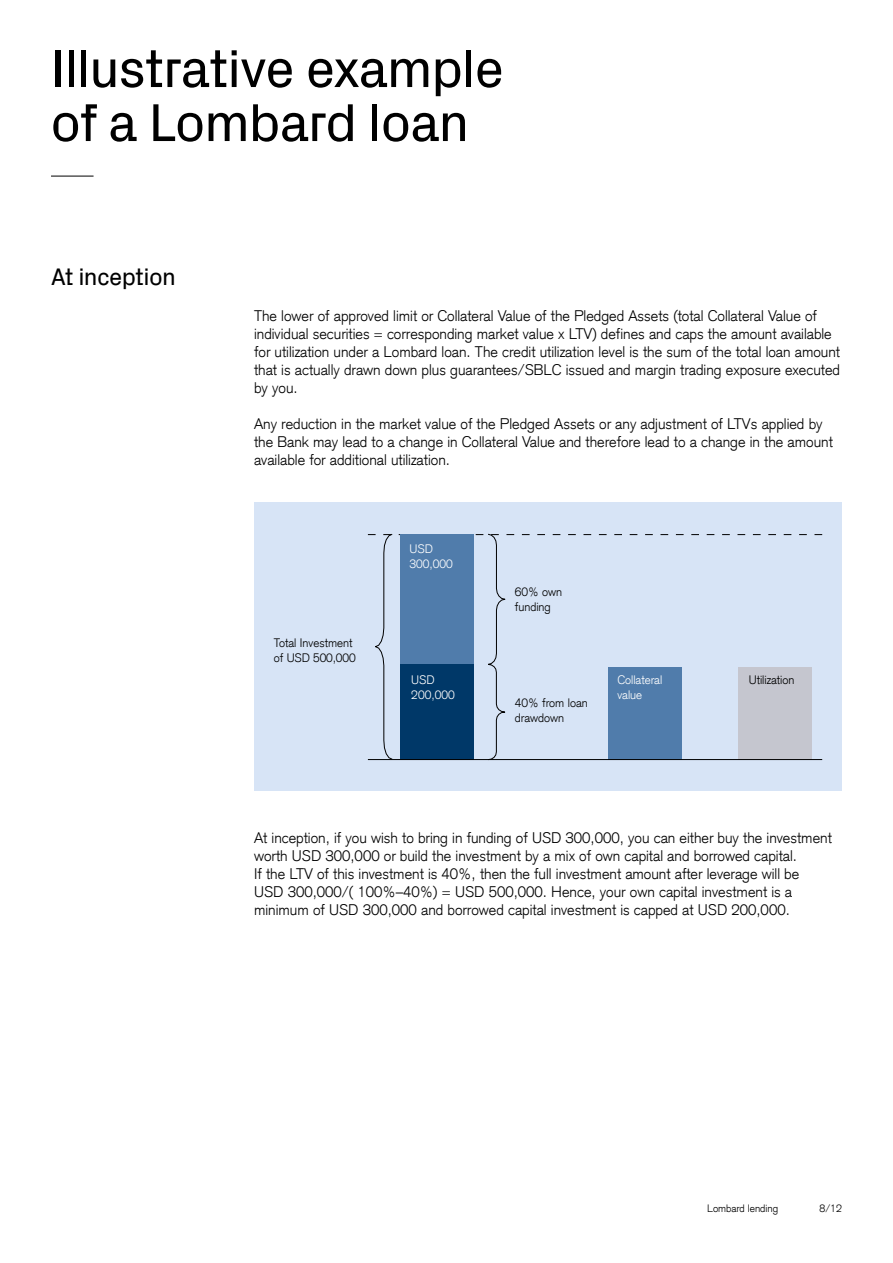
<style>
.page{position:relative;width:893px;height:1263px;background:#fff}
.page>*{position:absolute;margin:0;border:0;box-sizing:border-box;transform-origin:0 0}
.Headline_-_Small{font:54px/54px "Credit Suisse Headline";color:#000}
.Headline_Small{font:24px "Credit Suisse Headline";color:#000}
.Body_Copy_Light{font:300 15px/18px "Credit Suisse Type";color:#000}
.Infographic_Copy_Lig{font:300 12px/15px "Credit Suisse Type";color:#000}
.Infographic_Copy_Lig-2{font:300 12px/15px "Credit Suisse Type";color:#fff}
.t1{font:300 10.5px "Credit Suisse Type";color:#000}
</style>
<div class="page">
<hr style="left:51px;top:176px;width:43px;height:1px;background:#000">
<div style="left:254px;top:503px;width:588px;height:288px;background:#d7e4f6"></div>
<svg style="left:368px;top:533px;width:454px;height:226px"></svg>
<div style="left:400px;top:534px;width:73px;height:130px;background:#507cab"></div>
<div style="left:400px;top:664px;width:73px;height:95px;background:#003868"></div>
<hr style="left:368px;top:759px;width:454px;height:1px;background:#000">
<p class="Headline_-_Small" style="left:51px;top:39px;width:454px">Illustrative example of a Lombard loan</p>
<p class="Headline_Small" style="left:51px;top:260px;width:126px">At inception</p>
<p class="Body_Copy_Light" style="left:254px;top:307px;width:588px">The lower of approved limit or Collateral Value of the Pledged Assets (total Collateral Value of individual securities = corresponding market value x LTV) defines and caps the amount available for utilization under a Lombard loan. The credit utilization level is the sum of the total loan amount that is actually drawn down plus guarantees/SBLC issued and margin trading exposure executed by you.</p>
<p class="Body_Copy_Light" style="left:254px;top:415px;width:580px">Any reduction in the market value of the Pledged Assets or any adjustment of LTVs applied by the Bank may lead to a change in Collateral Value and therefore lead to a change in the amount available for additional utilization.</p>
<p class="Infographic_Copy_Lig" style="left:274px;top:636px;width:83px">Total Investment of USD 500,000</p>
<p class="Infographic_Copy_Lig-2" style="left:409px;top:541px;width:45px">USD<br>300,000</p>
<p class="Infographic_Copy_Lig-2" style="left:411px;top:672px;width:45px">USD<br>200,000</p>
<p class="Infographic_Copy_Lig" style="left:515px;top:584px;width:49px">60% own funding</p>
<p class="Infographic_Copy_Lig" style="left:515px;top:696px;width:74px">40% from loan drawdown</p>
<p class="Infographic_Copy_Lig-2" style="left:617px;top:672px;width:46px">Collateral value</p>
<p class="Infographic_Copy_Lig" style="left:749px;top:672px;width:47px">Utilization</p>
<p class="Body_Copy_Light" style="left:254px;top:829px;width:579px">At inception, if you wish to bring in funding of USD 300,000, you can either buy the investment worth USD 300,000 or build the investment by a mix of own capital and borrowed capital.<br>If the LTV of this investment is 40%, then the full investment amount after leverage will be USD 300,000/( 100%–40%) = USD 500,000. Hence, your own capital investment is a minimum of USD 300,000 and borrowed capital investment is capped at USD 200,000.</p>
<p class="t1" style="left:707px;top:1202px;width:73px">Lombard lending</p>
<p class="t1" style="left:820px;top:1202px;width:24px">8/12</p>
</div>
